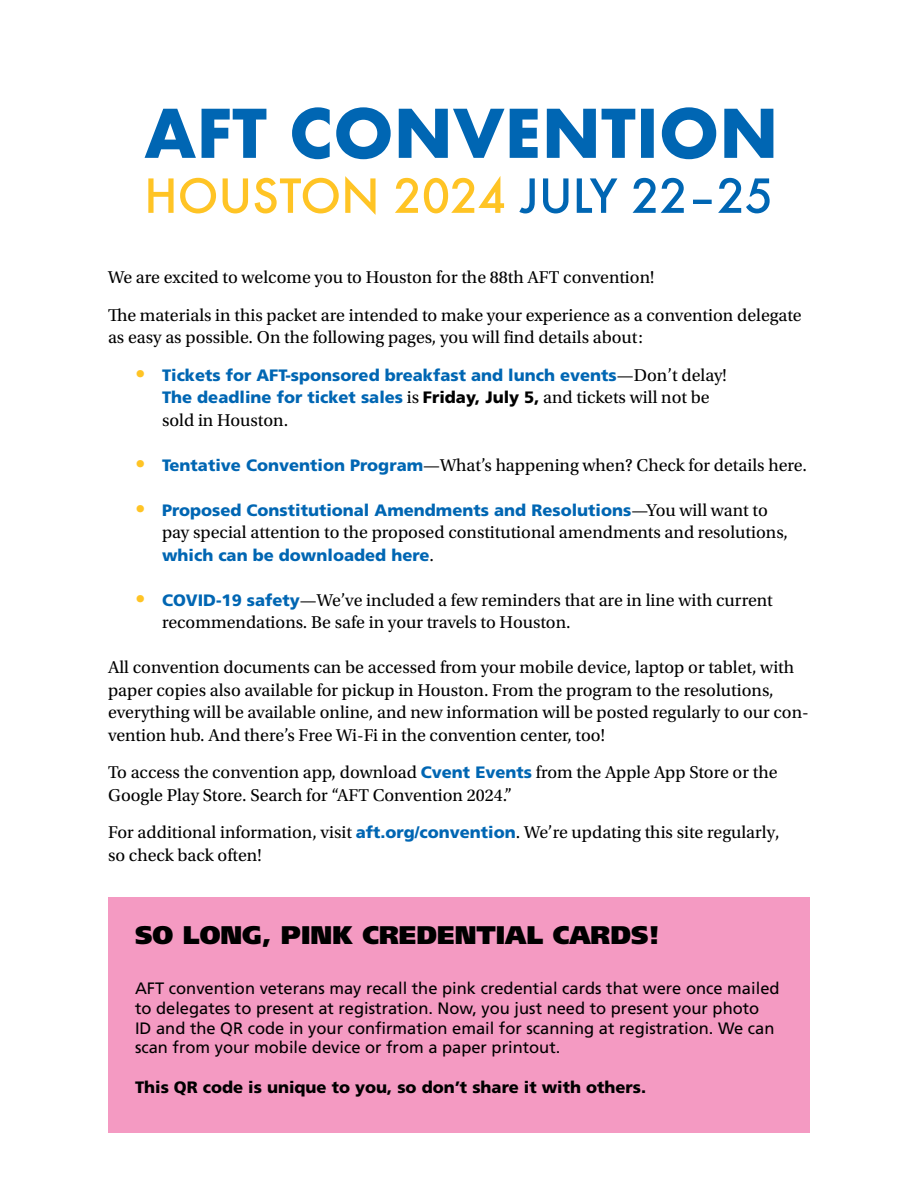
<style>
.page{position:relative;width:918px;height:1188px;background:#fff}
.page>*{position:absolute;margin:0;border:0;box-sizing:border-box;transform-origin:0 0}
.t1{font:900 25.5px "Frutiger LT Std";color:#000}
.t2{font:18px/22.5px "Utopia Std";color:#000}
.t3{font:16.5px/19.8px "Frutiger LT Std";color:#000}
.t4{font:900 16.5px/22.5px "Frutiger LT Std";color:#0066b3}
.t5{font:900 16.5px "Frutiger LT Std";color:#000}
.s1{font-weight:400;font-size:21px;color:#ffc425}
.s2{font-family:"Utopia Std";font-weight:400;font-size:18px;color:#000}
.s3{color:#000}
.s4{font-family:"Frutiger LT Std";font-size:21px;color:#ffc425}
.s5{font-family:"Frutiger LT Std";font-weight:900;font-size:16.5px;color:#0066b3}
</style>
<div class="page">
<svg style="left:145px;top:107px;width:628px;height:52px"></svg>
<svg style="left:519px;top:178px;width:251px;height:35px"></svg>
<svg style="left:148px;top:176px;width:356px;height:39px"></svg>
<div style="left:108px;top:898px;width:702px;height:235px;background:#f49ac2"></div>
<p class="t2" style="left:108px;top:259px;width:695px;line-height:37.5px">We are excited to welcome you to Houston for the 88th AFT convention!<br>The materials in this packet are intended to make your experience as a convention delegate</p>
<p class="t2" style="left:108px;top:326px;width:536px">as easy as possible. On the following pages, you will find details about:</p>
<p class="t4" style="left:162px;top:364px;width:566px;text-indent:-27px"><span class="s1">•</span> Tickets for AFT-sponsored breakfast and lunch events<span class="s2">—Don’t delay!<br></span>The deadline for ticket sales <span class="s2">is</span> <span class="s3">Friday, July 5,</span> <span class="s2">and tickets will not be</span></p>
<p class="t2" style="left:162px;top:409px;width:128px">sold in Houston.</p>
<p class="t2" style="left:135px;top:454px;width:673px"><span class="s4">•</span> <span class="s5">Tentative Convention Program</span>—What’s happening when? Check for details here.</p>
<p class="t4" style="left:135px;top:499px;width:634px"><span class="s1">•</span> Proposed Constitutional Amendments and Resolutions<span class="s2">—You will want to</span></p>
<p class="t2" style="left:162px;top:521px;width:627px">pay special attention to the proposed constitutional amendments and resolutions,</p>
<p class="t4" style="left:162px;top:544px;width:274px">which can be downloaded here<span class="s2">.</span></p>
<p class="t2" style="left:162px;top:589px;width:612px;text-indent:-27px"><span class="s4">•</span> <span class="s5">COVID-19 safety</span>—We’ve included a few reminders that are in line with current recommendations. Be safe in your travels to Houston.</p>
<p class="t2" style="left:108px;top:656px;width:702px">All convention documents can be accessed from your mobile device, laptop or tablet, with paper copies also available for pickup in Houston. From the program to the resolutions, everything will be available online, and new information will be posted regularly to our con&shy;vention hub. And there’s Free Wi-Fi in the convention center, too!</p>
<p class="t2" style="left:108px;top:761px;width:671px">To access the convention app, download <span class="s5">Cvent Events</span> from the Apple App Store or the<br>Google Play Store. Search for “AFT Convention 2024.”</p>
<p class="t2" style="left:108px;top:821px;width:673px">For additional information, visit <span class="s5">aft.org/convention</span>. We’re updating this site regularly, so check back often!</p>
<h1 class="t1" style="left:135px;top:919px;width:526px">SO LONG, PINK CREDENTIAL CARDS!</h1>
<p class="t3" style="left:135px;top:979px;width:646px">AFT convention veterans may recall the pink credential cards that were once mailed to delegates to present at registration. Now, you just need to present your photo ID and the QR code in your confirmation email for scanning at registration. We can scan from your mobile device or from a paper printout.</p>
<p class="t5" style="left:135px;top:1077px;width:513px">This QR code is unique to you, so don’t share it with others.</p>
</div>
